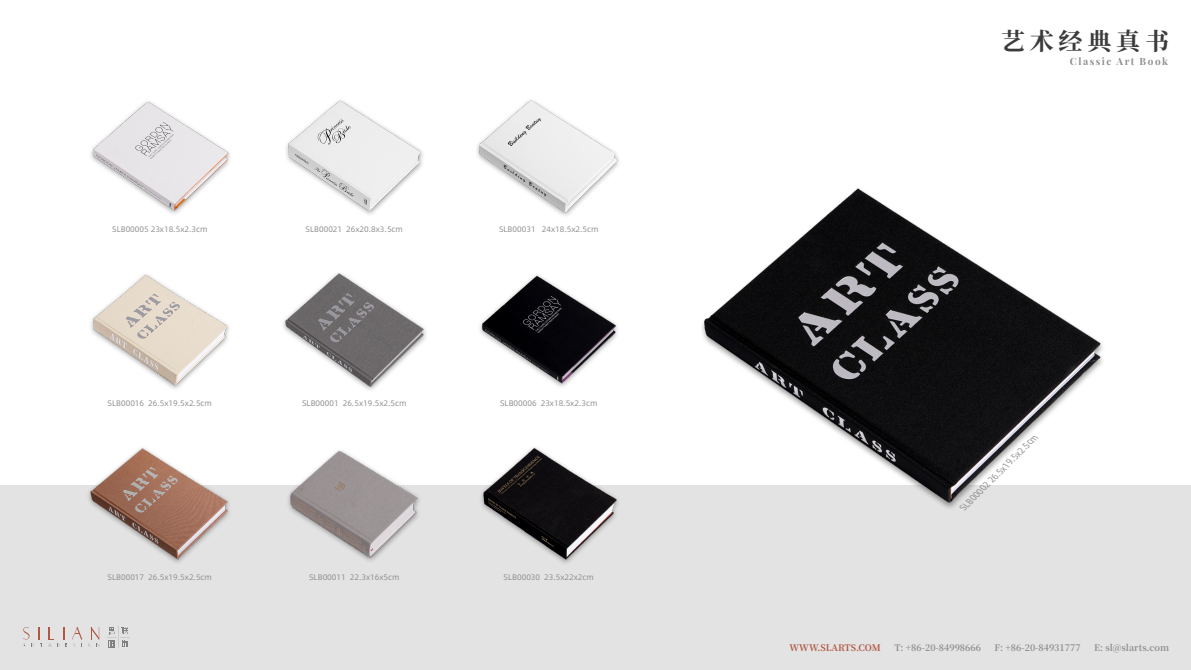
<style>
.page{position:relative;width:1191px;height:670px;background:#fff}
.page>*{position:absolute;margin:0;border:0;box-sizing:border-box;transform-origin:0 0}
.t1{font:700 24px "Source Han Serif SC";letter-spacing:.2em;color:#3b3b3b}
.t2{font:700 10px "Playfair Display";letter-spacing:.15em;color:#8f9091}
.t3{font:italic 9.5px "Alibaba Pu Hui Ti R";color:#8f9091;scale:.87 1}
.t4{font:700 9px "Source Han Serif SC";color:#8f9091}
.t5{font:700 9px "Source Han Serif SC";letter-spacing:-.005em;color:#af5742}
.t6{font:8px "Alibaba Pu Hui Ti R";color:#8f9091}
</style>
<div class="page">
<div style="left:0;top:485px;width:1191px;height:185px;background:#e3e3e3"></div>
<img style="left:90px;top:101px;width:140px;height:113px">
<img style="left:286px;top:100px;width:137px;height:115px">
<img style="left:90px;top:274px;width:139px;height:115px">
<img style="left:283px;top:273px;width:143px;height:117px">
<img style="left:477px;top:100px;width:142px;height:116px">
<img style="left:88px;top:448px;width:141px;height:115px">
<img style="left:480px;top:275px;width:138px;height:112px">
<img style="left:288px;top:450px;width:132px;height:111px">
<img style="left:481px;top:447px;width:137px;height:116px">
<img style="left:702px;top:188px;width:401px;height:320px">
<svg style="left:107px;top:626px;width:23px;height:22px"></svg>
<svg style="left:23px;top:627px;width:19px;height:19px"></svg>
<svg style="left:88px;top:627px;width:12px;height:19px"></svg>
<svg style="left:48px;top:627px;width:34px;height:20px"></svg>
<p class="t6" style="left:112px;top:223px;width:97px">SLB00005 23x18.5x2.3cm</p>
<p class="t6" style="left:306px;top:223px;width:99px">SLB00021 26x20.8x3.5cm</p>
<p class="t6" style="left:499px;top:223px;width:101px">SLB00031 24x18.5x2.5cm</p>
<p class="t6" style="left:108px;top:397px;width:106px">SLB00016 26.5x19.5x2.5cm</p>
<p class="t6" style="left:302px;top:397px;width:106px">SLB00001 26.5x19.5x2.5cm</p>
<p class="t6" style="left:500px;top:397px;width:99px">SLB00006 23x18.5x2.3cm</p>
<p class="t6" style="left:108px;top:571px;width:106px">SLB00017 26.5x19.5x2.5cm</p>
<p class="t6" style="left:309px;top:571px;width:92px">SLB00011 22.3x16x5cm</p>
<p class="t6" style="left:503px;top:571px;width:92px">SLB00030 23.5x22x2cm</p>
<h1 class="t1" style="left:1001px;top:27px;width:170px">艺术经典真书</h1>
<p class="t2" style="left:1069px;top:55px;width:100px">Classic Art Book</p>
<p class="t3" style="left:957px;top:504px;width:122px;rotate:-45deg">SLB00002 26.5x19.5x2.5cm</p>
<p class="t5" style="left:789px;top:642px;width:93px">WWW.SLARTS.COM</p>
<p class="t4" style="left:894px;top:642px;width:88px">T: +86-20-84998666</p>
<p class="t4" style="left:994px;top:642px;width:88px">F: +86-20-84931777</p>
<p class="t4" style="left:1094px;top:642px;width:76px">E: sl@slarts.com</p>
</div>
